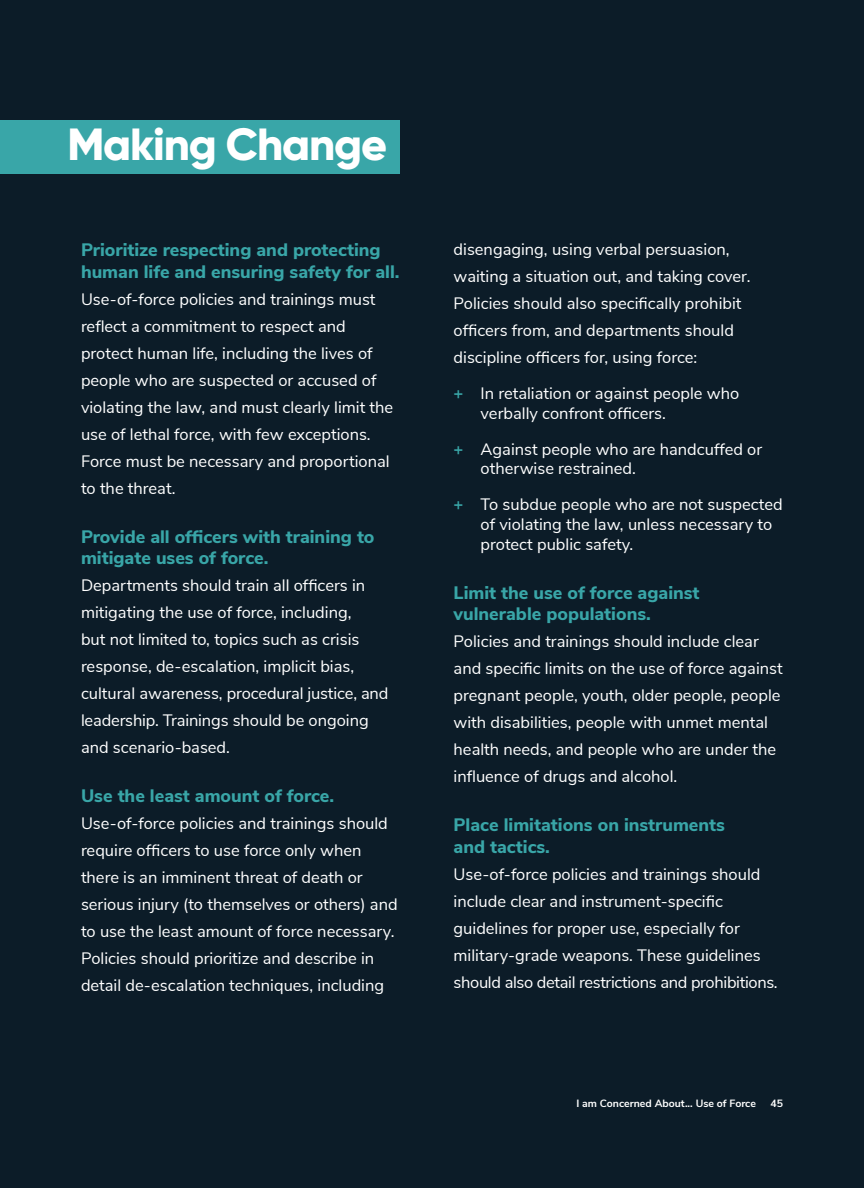
<style>
.page{position:relative;width:864px;height:1188px;background:#0c1c28}
.page>*{position:absolute;margin:0;border:0;box-sizing:border-box;transform-origin:0 0}
.t1{font:800 45px "Gilroy";letter-spacing:-.025em;color:#fff}
.t2{font:800 18px/21.6px "Nunito Sans";color:#39a6a8}
.t3{font:16.5px/27px "Nunito Sans";color:#fff}
.t4{font:700 10.5px "Nunito Sans";color:#fff}
.s1{font-weight:700;color:#39a6a8}
</style>
<div class="page">
<div style="left:0;top:120px;width:399px;height:54px;background:#39a6a8"></div>
<h1 class="t1" style="left:68px;top:116px;width:321px">Making Change</h1>
<p class="t2" style="left:81px;top:238px;width:320px">Prioritize respecting and protecting human life and ensuring safety for all.</p>
<p class="t3" style="left:81px;top:285px;width:314px">Use-of-force policies and trainings must reflect a commitment to respect and protect human life, including the lives of people who are suspected or accused of violating the law, and must clearly limit the use of lethal force, with few exceptions.<br>Force must be necessary and proportional to the threat.</p>
<p class="t2" style="left:81px;top:525px;width:295px">Provide all officers with training to mitigate uses of force.</p>
<p class="t3" style="left:81px;top:571px;width:309px">Departments should train all officers in mitigating the use of force, including,<br>but not limited to, topics such as crisis response, de-escalation, implicit bias, cultural awareness, procedural justice, and leadership. Trainings should be ongoing and scenario-based.</p>
<p class="t2" style="left:81px;top:784px;width:255px">Use the least amount of force.</p>
<p class="t3" style="left:81px;top:809px;width:318px">Use-of-force policies and trainings should require officers to use force only when there is an imminent threat of death or serious injury (to themselves or others) and to use the least amount of force necessary.<br>Policies should prioritize and describe in detail de-escalation techniques, including</p>
<p class="t3" style="left:454px;top:235px;width:298px">disengaging, using verbal persuasion, waiting a situation out, and taking cover.<br>Policies should also specifically prohibit officers from, and departments should discipline officers for, using force:</p>
<p class="t3" style="left:481px;top:382px;width:260px;line-height:19.8px;text-indent:-27px"><span class="s1">+</span> In retaliation or against people who verbally confront officers.</p>
<p class="t3" style="left:481px;top:438px;width:283px;line-height:19.8px;text-indent:-27px"><span class="s1">+</span> Against people who are handcuffed or otherwise restrained.</p>
<p class="t3" style="left:481px;top:494px;width:304px;line-height:19.8px;text-indent:-27px"><span class="s1">+</span> To subdue people who are not suspected of violating the law, unless necessary to protect public safety.</p>
<p class="t2" style="left:454px;top:581px;width:247px">Limit the use of force against vulnerable populations.</p>
<p class="t3" style="left:454px;top:627px;width:331px">Policies and trainings should include clear and specific limits on the use of force against pregnant people, youth, older people, people with disabilities, people with unmet mental health needs, and people who are under the influence of drugs and alcohol.</p>
<p class="t2" style="left:454px;top:813px;width:273px">Place limitations on instruments and tactics.</p>
<p class="t3" style="left:454px;top:859px;width:326px">Use-of-force policies and trainings should include clear and instrument-specific guidelines for proper use, especially for military-grade weapons. These guidelines should also detail restrictions and prohibitions.</p>
<p class="t4" style="left:576px;top:1096px;width:181px">I am Concerned About... Use of Force</p>
<p class="t4" style="left:770px;top:1096px;width:14px">45</p>
</div>
